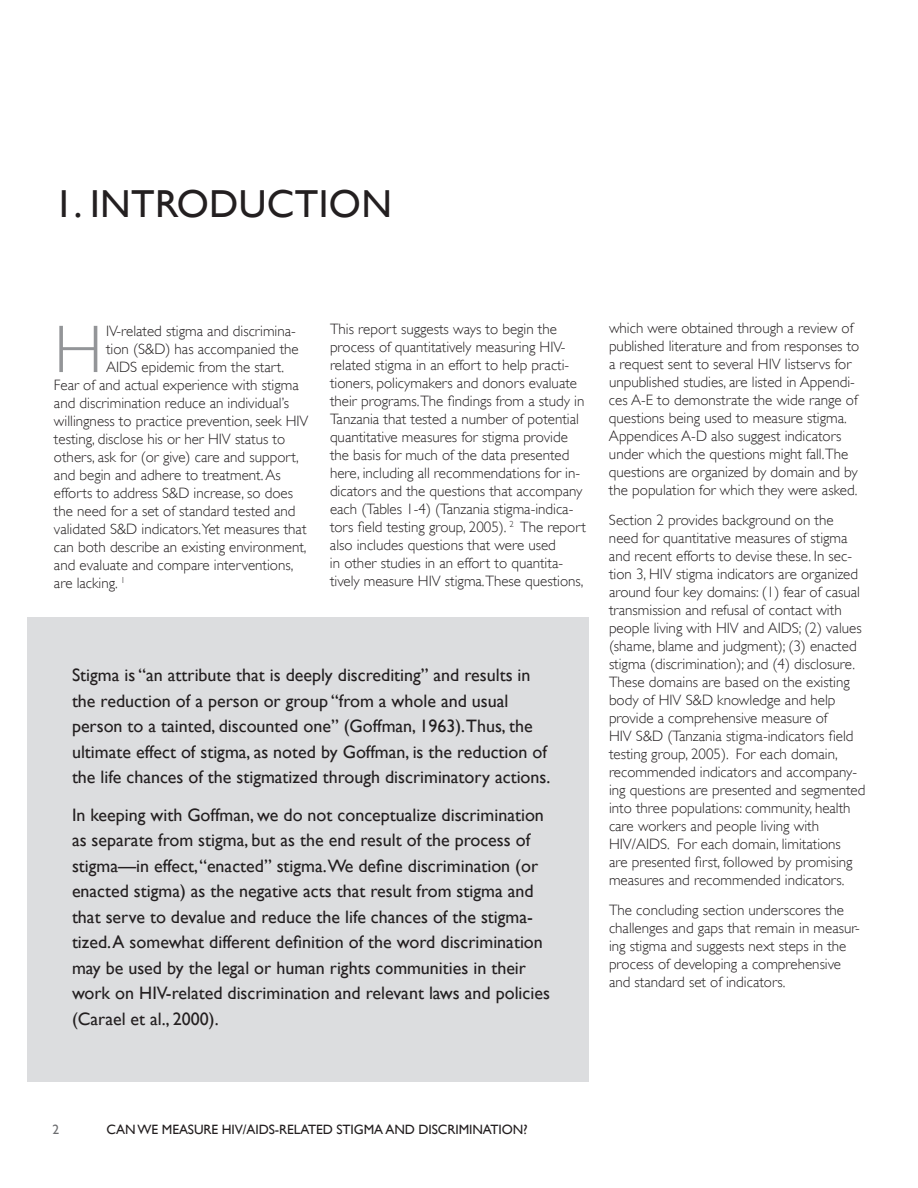
<style>
.page{position:relative;width:918px;height:1188px;background:#fff}
.page>*{position:absolute;margin:0;border:0;box-sizing:border-box;transform-origin:0 0}
.t1{font:300 67.8px "Gill Sans";color:#939598}
.t2{font:39px "Gill Sans";letter-spacing:.01em;color:#231f20}
.t3{font:18px/25.5px "Gill Sans";color:#231f20}
.t4{font:300 15px/18px "Gill Sans";color:#231f20}
.t5{font:13.5px "Gill Sans";letter-spacing:-.005em;color:#231f20}
.t6{font:13.5px "Gill Sans";color:#6c6d70}
</style>
<div class="page">
<div style="left:27px;top:617px;width:561px;height:465px;background:#dcdddf"></div>
<h2 class="t2" style="left:54px;top:181px;width:339px">1. INTRODUCTION</h2>
<p class="t4" style="left:330px;top:320px;width:258px">This report suggests ways to begin the process of quantitatively measuring HIV&shy;related stigma in an effort to help practi&shy;tioners, policymakers and donors evaluate their programs.The findings from a study in Tanzania that tested a number of potential quantitative measures for stigma provide the basis for much of the data presented here, including all recommendations for in&shy;dicators and the questions that accompany each (Tables 1-4) (Tanzania stigma-indica&shy;tors field testing group, 2005). <sup>2</sup> The report also includes questions that were used<br>in other studies in an effort to quantita&shy;tively measure HIV stigma.These questions,</p>
<p class="t4" style="left:609px;top:319px;width:252px">which were obtained through a review of published literature and from responses to a request sent to several HIV listservs for unpublished studies, are listed in Appendi&shy;ces A-E to demonstrate the wide range of questions being used to measure stigma.<br>Appendices A-D also suggest indicators under which the questions might fall.The questions are organized by domain and by the population for which they were asked.</p>
<h1 class="t1" style="left:54px;top:310px;width:50px">H</h1>
<p class="t4" style="left:106px;top:322px;width:191px">IV-related stigma and discrimina-</p>
<p class="t4" style="left:106px;top:340px;width:194px">tion (S&amp;D) has accompanied the</p>
<p class="t4" style="left:106px;top:358px;width:180px">AIDS epidemic from the start.</p>
<p class="t4" style="left:54px;top:376px;width:246px">Fear of and actual experience with stigma</p>
<p class="t4" style="left:54px;top:394px;width:237px">and discrimination reduce an individual’s</p>
<p class="t4" style="left:54px;top:412px;width:256px">willingness to practice prevention, seek HIV</p>
<p class="t4" style="left:54px;top:430px;width:233px">testing, disclose his or her HIV status to</p>
<p class="t4" style="left:54px;top:448px;width:246px">others, ask for (or give) care and support,</p>
<p class="t4" style="left:54px;top:466px;width:228px">and begin and adhere to treatment. As</p>
<p class="t4" style="left:54px;top:484px;width:241px">efforts to address S&amp;D increase, so does</p>
<p class="t4" style="left:54px;top:502px;width:243px">the need for a set of standard tested and</p>
<p class="t4" style="left:54px;top:520px;width:254px">validated S&amp;D indicators.Yet measures that</p>
<p class="t4" style="left:54px;top:538px;width:254px">can both describe an existing environment,</p>
<p class="t4" style="left:54px;top:556px;width:241px">and evaluate and compare interventions,</p>
<p class="t4" style="left:54px;top:574px;width:73px">are lacking. <sup>1</sup></p>
<p class="t4" style="left:609px;top:511px;width:258px">Section 2 provides background on the need for quantitative measures of stigma and recent efforts to devise these. In sec&shy;tion 3, HIV stigma indicators are organized around four key domains: (1) fear of casual transmission and refusal of contact with people living with HIV and AIDS; (2) values (shame, blame and judgment); (3) enacted stigma (discrimination); and (4) disclosure.<br>These domains are based on the existing body of HIV S&amp;D knowledge and help provide a comprehensive measure of<br>HIV S&amp;D (Tanzania stigma-indicators field testing group, 2005). For each domain, recommended indicators and accompany&shy;ing questions are presented and segmented into three populations: community, health care workers and people living with HIV/AIDS. For each domain, limitations<br>are presented first, followed by promising measures and recommended indicators.</p>
<p class="t4" style="left:609px;top:901px;width:252px">The concluding section underscores the challenges and gaps that remain in measur&shy;ing stigma and suggests next steps in the process of developing a comprehensive and standard set of indicators.</p>
<p class="t3" style="left:72px;top:662px;width:480px">Stigma is “an attribute that is deeply discrediting” and results in the reduction of a person or group “from a whole and usual person to a tainted, discounted one” (Goffman, 1963).Thus, the ultimate effect of stigma, as noted by Goffman, is the reduction of the life chances of the stigmatized through discriminatory actions.</p>
<p class="t3" style="left:72px;top:802px;width:479px">In keeping with Goffman, we do not conceptualize discrimination as separate from stigma, but as the end result of the process of stigma—in effect, “enacted” stigma.We define discrimination (or enacted stigma) as the negative acts that result from stigma and that serve to devalue and reduce the life chances of the stigma&shy;tized. A somewhat different definition of the word discrimination may be used by the legal or human rights communities in their work on HIV-related discrimination and relevant laws and policies (Carael et al., 2000).</p>
<p class="t6" style="left:53px;top:1122px;width:8px">2</p>
<p class="t5" style="left:107px;top:1122px;width:423px">CAN WE MEASURE HIV/AIDS-RELATED STIGMA AND DISCRIMINATION?</p>
</div>
